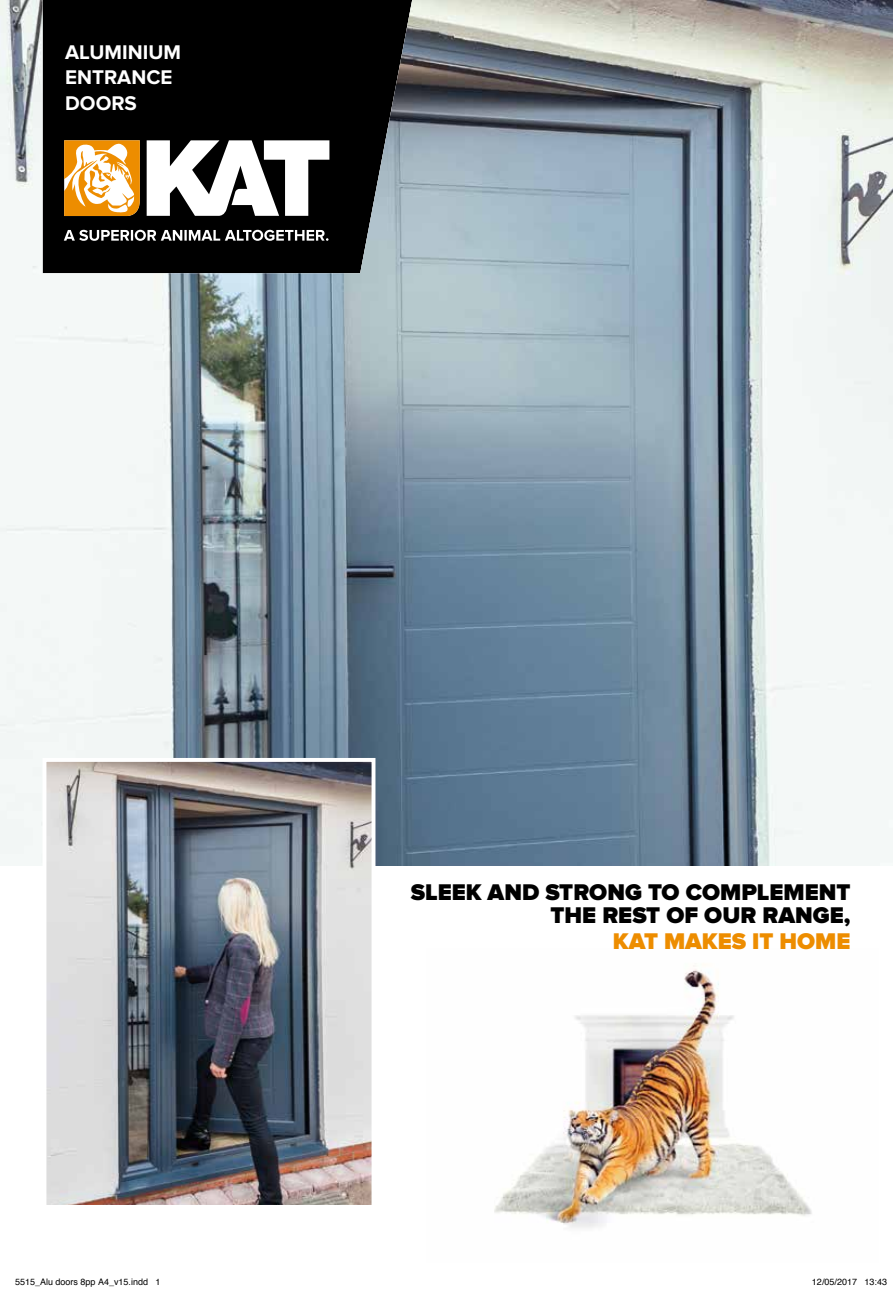
<style>
.page{position:relative;width:893px;height:1290px;background:#fff}
.page>*{position:absolute;margin:0;border:0;box-sizing:border-box;transform-origin:0 0}
.t1{font:900 23.55px/22.6px "Proxima Nova";color:#000;text-align:right}
.t2{font:900 23.55px "Proxima Nova";color:#ed8d00}
.t3{font:700 20.55px/25.5px "Proxima Nova";color:#fff}
.t4{font:9px "Helvetica";color:#000}
</style>
<div class="page">
<img style="left:0;top:0;width:893px;height:866px">
<img style="left:494px;top:965px;width:318px;height:263px">
<img style="left:48px;top:763px;width:322px;height:441px">
<div style="left:43px;top:758px;width:332px;height:451px;border:4px solid #fff"></div>
<svg style="left:64px;top:230px;width:265px;height:11px"></svg>
<svg style="left:147px;top:140px;width:182px;height:76px"></svg>
<svg style="left:64px;top:140px;width:76px;height:76px"></svg>
<p class="t3" style="left:65px;top:40px;width:117px">ALUMINIUM<br>ENTRANCE<br>DOORS</p>
<p class="t1" style="left:411px;top:882px;width:441px">SLEEK AND STRONG TO COMPLEMENT<br>THE REST OF OUR RANGE,</p>
<p class="t2" style="left:613px;top:927px;width:239px">KAT MAKES IT HOME</p>
<p class="t4" style="left:15px;top:1275px;width:147px">5515_Alu doors 8pp A4_v15.indd 1</p>
<p class="t4" style="left:812px;top:1275px;width:77px">12/05/2017 13:43</p>
</div>
